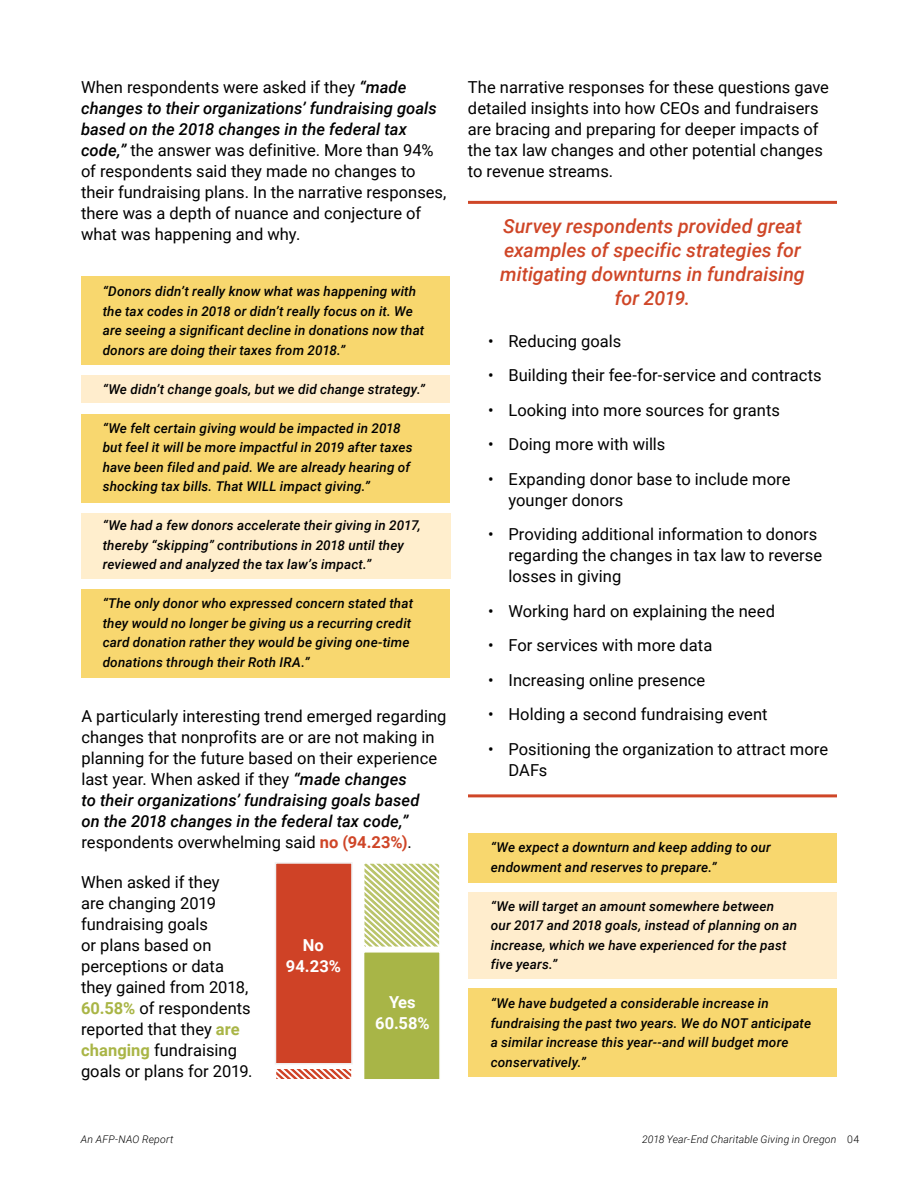
<style>
.page{position:relative;width:918px;height:1188px;background:#fff}
.page>*{position:absolute;margin:0;border:0;box-sizing:border-box;transform-origin:0 0}
.t1{font:italic 500 19.5px/24px "Roboto";color:#cf4627;text-align:center}
.t2{font:16.5px/21px "Roboto";color:#000}
.t3{font:700 16.5px/21px "Roboto";color:#fff;text-align:center}
.t4{font:italic 500 13.5px/19.5px "Roboto";letter-spacing:.015em;color:#000}
.t5{font:italic 300 10.5px "Roboto";letter-spacing:.015em;color:#000}
.s1{font-weight:500;font-style:italic}
.s2{font-weight:700;color:#cf4527}
.s3{font-weight:700;color:#a9b546}
.s4{font-style:normal}
</style>
<div class="page">
<div style="left:468px;top:892px;width:369px;height:87px;background:#ffedcd"></div>
<div style="left:468px;top:833px;width:369px;height:49px;background:#f8d76e"></div>
<div style="left:468px;top:988px;width:369px;height:88px;background:#f8d76f"></div>
<div style="left:81px;top:375px;width:369px;height:28px;background:#ffedcd"></div>
<div style="left:81px;top:513px;width:369px;height:66px;background:#ffeecd"></div>
<div style="left:81px;top:276px;width:369px;height:88px;background:#f8d76e"></div>
<div style="left:81px;top:414px;width:369px;height:88px;background:#f8d76f"></div>
<div style="left:81px;top:590px;width:369px;height:88px;background:#f8d76f"></div>
<hr style="left:468px;top:201px;width:369px;height:3px;background:#cf4627">
<hr style="left:468px;top:794px;width:369px;height:3px;background:#cf4627">
<div style="left:275px;top:862px;width:78px;height:203px;background:#cf4226;border:2px solid #f0f0f0"></div>
<svg style="left:364px;top:863px;width:76px;height:84px"></svg>
<svg style="left:276px;top:1069px;width:76px;height:10px"></svg>
<div style="left:363px;top:951px;width:78px;height:130px;background:#a8b547;border:2px solid #fff"></div>
<p class="t2" style="left:81px;top:76px;width:367px">When respondents were asked if they <span class="s1">“made changes to their organizations’ fundraising goals based on the 2018 changes in the federal tax code,”</span> the answer was definitive. More than 94% of respondents said they made no changes to their fundraising plans. In the narrative responses, there was a depth of nuance and conjecture of what was happening and why.</p>
<p class="t4" style="left:103px;top:281px;width:323px">“Donors didn’t really know what was happening with the tax codes in 2018 or didn’t really focus on it. We are seeing a significant decline in donations now that donors are doing their taxes from 2018.”</p>
<p class="t4" style="left:103px;top:379px;width:324px">“We didn’t change goals, but we did change strategy.”</p>
<p class="t4" style="left:103px;top:418px;width:311px">“We felt certain giving would be impacted in 2018 but feel it will be more impactful in 2019 after taxes have been filed and paid. We are already hearing of shocking tax bills. That WILL impact giving.”</p>
<p class="t4" style="left:103px;top:515px;width:319px">“We had a few donors accelerate their giving in 2017, thereby “skipping” contributions in 2018 until they reviewed and analyzed the tax law’s impact.”</p>
<p class="t4" style="left:103px;top:593px;width:312px">“The only donor who expressed concern stated that they would no longer be giving us a recurring credit card donation rather they would be giving one-time donations through their Roth IRA.”</p>
<p class="t2" style="left:81px;top:705px;width:367px">A particularly interesting trend emerged regarding changes that nonprofits are or are not making in planning for the future based on their experience last year. When asked if they <span class="s1">“made changes<br>to their organizations’ fundraising goals based<br>on the 2018 changes in the federal tax code,” </span>respondents overwhelming said <span class="s2">no (94.23%)</span>.</p>
<p class="t2" style="left:81px;top:871px;width:173px">When asked if they<br>are changing 2019 fundraising goals<br>or plans based on perceptions or data they gained from 2018,<br><span class="s3">60.58%</span> of respondents reported that they <span class="s3">are changing</span> fundraising goals or plans for 2019.</p>
<p class="t3" style="left:286px;top:934px;width:56px">No<br>94.23%</p>
<p class="t3" style="left:375px;top:991px;width:56px">Yes<br>60.58%</p>
<p class="t2" style="left:468px;top:76px;width:362px">The narrative responses for these questions gave detailed insights into how CEOs and fundraisers are bracing and preparing for deeper impacts of the tax law changes and other potential changes to revenue streams.</p>
<p class="t1" style="left:500px;top:213px;width:306px">Survey respondents provided great examples of specific strategies for mitigating downturns in fundraising for 2019.</p>
<p class="t2" style="left:488px;top:330px;width:135px">• Reducing goals</p>
<p class="t2" style="left:488px;top:364px;width:335px">• Building their fee-for-service and contracts</p>
<p class="t2" style="left:488px;top:399px;width:293px">• Looking into more sources for grants</p>
<p class="t2" style="left:488px;top:433px;width:179px">• Doing more with wills</p>
<p class="t2" style="left:508px;top:468px;width:283px;text-indent:-20px">• Expanding donor base to include more younger donors</p>
<p class="t2" style="left:508px;top:523px;width:315px;text-indent:-20px">• Providing additional information to donors regarding the changes in tax law to reverse losses in giving</p>
<p class="t2" style="left:488px;top:600px;width:288px">• Working hard on explaining the need</p>
<p class="t2" style="left:488px;top:634px;width:226px">• For services with more data</p>
<p class="t2" style="left:488px;top:669px;width:219px">• Increasing online presence</p>
<p class="t2" style="left:488px;top:703px;width:281px">• Holding a second fundraising event</p>
<p class="t2" style="left:508px;top:738px;width:321px;text-indent:-20px">• Positioning the organization to attract more<br>DAFs</p>
<p class="t4" style="left:491px;top:837px;width:282px">“We expect a downturn and keep adding to our endowment and reserves to prepare.”</p>
<p class="t4" style="left:491px;top:896px;width:308px">“We will target an amount somewhere between our 2017 and 2018 goals, instead of planning on an increase, which we have experienced for the past five years.”</p>
<p class="t4" style="left:491px;top:993px;width:322px">“We have budgeted a considerable increase in fundraising the past two years. We do NOT anticipate a similar increase this year--and will budget more conservatively.”</p>
<p class="t5" style="left:81px;top:1132px;width:94px">An AFP-NAO Report</p>
<p class="t5" style="left:642px;top:1132px;width:219px">2018 Year-End Charitable Giving in Oregon <span class="s4">04</span></p>
</div>
